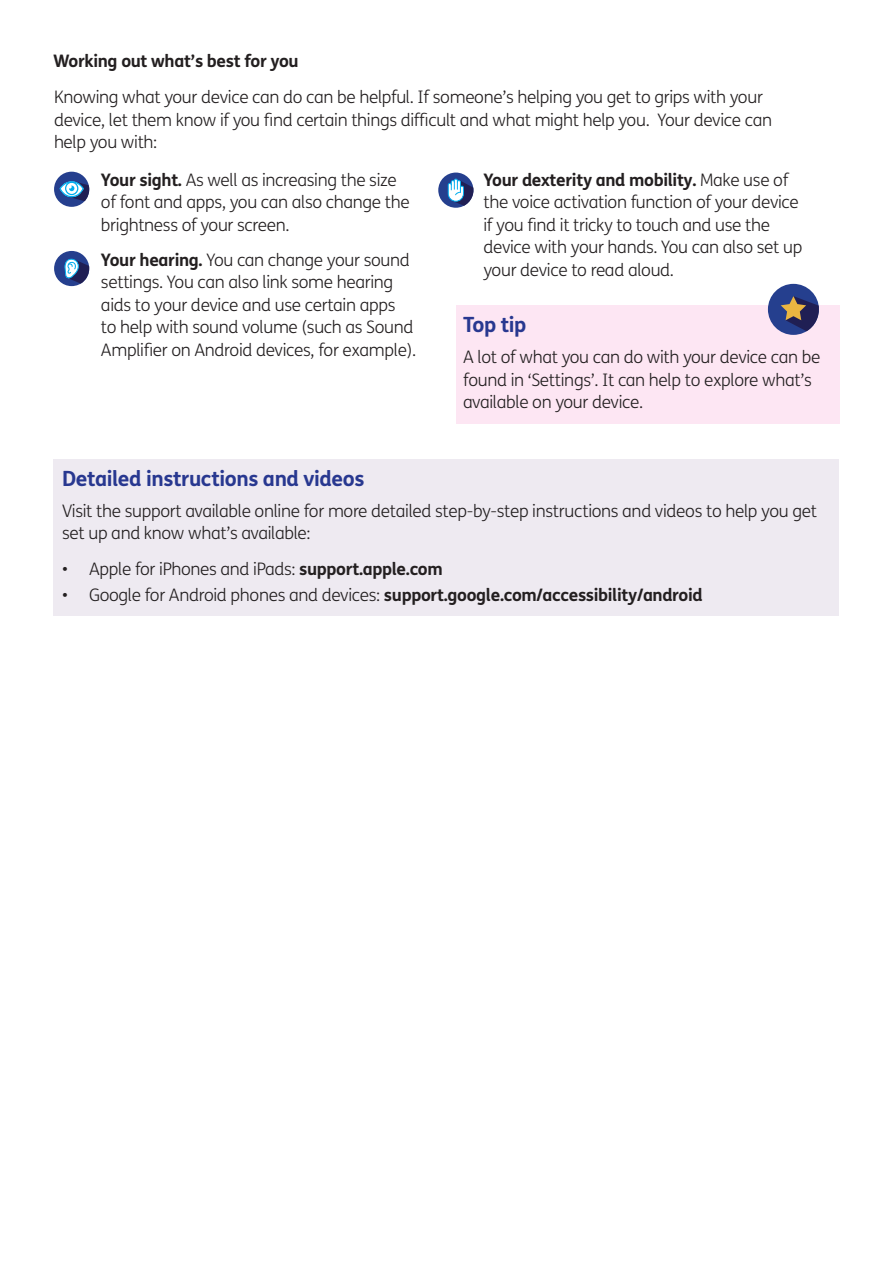
<style>
.page{position:relative;width:893px;height:1263px;background:#fff}
.page>*{position:absolute;margin:0;border:0;box-sizing:border-box;transform-origin:0 0}
.Subtitle_1{font:700 21px "FS Me";letter-spacing:-.02em;color:#283890}
.Body_text{font:700 21px "FS Me";letter-spacing:-.02em;color:#283890}
.Body_text-2{font:300 17.25px/22.5px "FS Me";letter-spacing:-.02em;color:#231f20}
.Body_text-3{font:700 17.25px "FS Me";letter-spacing:-.02em;color:#231f20}
.s1{font-weight:700}
.s2{font-weight:300}
</style>
<div class="page">
<div style="left:53px;top:460px;width:786px;height:156px;background:#eeeaf1"></div>
<div style="left:456px;top:305px;width:383px;height:118px;background:#fde6f3"></div>
<div style="left:768px;top:284px;width:51px;height:51px;background:#253f8e;border-radius:26px"></div>
<svg style="left:781px;top:296px;width:38px;height:35px"></svg>
<div style="left:54px;top:172px;width:35px;height:35px;background:#253f8e;border-radius:18px"></div>
<svg style="left:59px;top:181px;width:31px;height:20px"></svg>
<div style="left:438px;top:173px;width:35px;height:35px;background:#253f8e;border-radius:18px"></div>
<svg style="left:448px;top:179px;width:26px;height:27px"></svg>
<div style="left:54px;top:251px;width:35px;height:35px;background:#253f8e;border-radius:18px"></div>
<svg style="left:64px;top:259px;width:26px;height:25px"></svg>
<p class="Body_text-3" style="left:53px;top:47px;width:247px">Working out what’s best for you</p>
<p class="Body_text-2" style="left:54px;top:85px;width:720px">Knowing what your device can do can be helpful. If someone’s helping you get to grips with your device, let them know if you find certain things difficult and what might help you. Your device can help you with:</p>
<p class="Body_text-2" style="left:101px;top:168px;width:310px"><span class="s1">Your sight.</span> As well as increasing the size of font and apps, you can also change the brightness of your screen.</p>
<p class="Body_text-2" style="left:101px;top:248px;width:317px"><span class="s1">Your hearing.</span> You can change your sound settings. You can also link some hearing aids to your device and use certain apps<br>to help with sound volume (such as Sound Amplifier on Android devices, for example).</p>
<p class="Subtitle_1" style="left:62px;top:462px;width:304px">Detailed instructions and videos</p>
<p class="Body_text-2" style="left:483px;top:168px;width:320px"><span class="s1">Your dexterity and mobility.</span> Make use of the voice activation function of your device if you find it tricky to touch and use the device with your hands. You can also set up your device to read aloud.</p>
<p class="Body_text" style="left:463px;top:309px;width:65px">Top tip</p>
<p class="Body_text-2" style="left:463px;top:346px;width:359px">A lot of what you can do with your device can be found in ‘Settings’. It can help to explore what’s available on your device.</p>
<p class="Body_text-2" style="left:62px;top:499px;width:756px">Visit the support available online for more detailed step-by-step instructions and videos to help you get set up and know what’s available:</p>
<p class="Body_text-2" style="left:62px;top:557px;width:382px">• Apple for iPhones and iPads: <span class="s1">support.apple.com</span></p>
<p class="Body_text-3" style="left:62px;top:582px;width:642px"><span class="s2">• Google for Android phones and devices:</span> support.google.com/accessibility/android</p>
</div>
